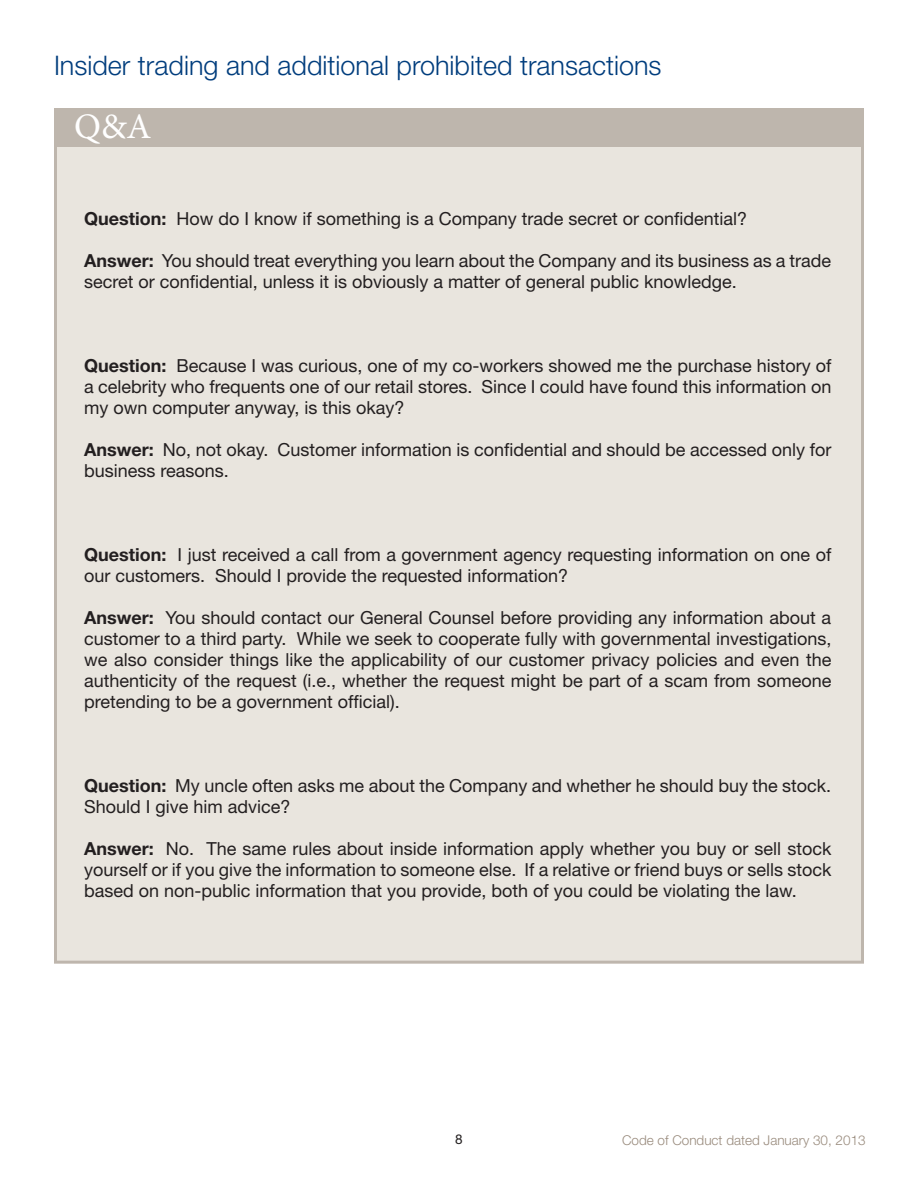
<style>
.page{position:relative;width:918px;height:1188px;background:#fff}
.page>*{position:absolute;margin:0;border:0;box-sizing:border-box;transform-origin:0 0}
.t1{font:36px "Minion Pro";color:#fff}
.t2{font:300 27px "Helvetica Neue";color:#013d7d}
.t3{font:18px/21px "Helvetica Neue";color:#231f20}
.t4{font:300 13.5px "Helvetica Neue";color:#998b7d}
.t5{font:13.5px "Helvetica Neue";color:#231f20}
.s1{font-weight:700}
</style>
<div class="page">
<div style="left:54px;top:108px;width:810px;height:856px;background:#e9e5de;border:3px solid #beb6ad"></div>
<div style="left:54px;top:108px;width:810px;height:38px;background:#beb6ad"></div>
<h2 class="t2" style="left:54px;top:49px;width:609px">Insider trading and additional prohibited transactions</h2>
<h1 class="t1" style="left:74px;top:102px;width:79px">Q&amp;A</h1>
<p class="t3" style="left:84px;top:207px;width:665px"><span class="s1">Question:</span> How do I know if something is a Company trade secret or confidential?</p>
<p class="t3" style="left:84px;top:249px;width:749px"><span class="s1">Answer:</span> You should treat everything you learn about the Company and its business as a trade secret or confidential, unless it is obviously a matter of general public knowledge.</p>
<p class="t3" style="left:84px;top:354px;width:749px;text-align:justify"><span class="s1">Question:</span> Because I was curious, one of my co-workers showed me the purchase history of a celebrity who frequents one of our retail stores. Since I could have found this information on my own computer anyway, is this okay?</p>
<p class="t3" style="left:84px;top:438px;width:749px"><span class="s1">Answer:</span> No, not okay. Customer information is confidential and should be accessed only for business reasons.</p>
<p class="t3" style="left:84px;top:543px;width:749px"><span class="s1">Question:</span> I just received a call from a government agency requesting information on one of our customers. Should I provide the requested information?</p>
<p class="t3" style="left:84px;top:606px;width:749px;text-align:justify"><span class="s1">Answer:</span> You should contact our General Counsel before providing any information about a customer to a third party. While we seek to cooperate fully with governmental investigations, we also consider things like the applicability of our customer privacy policies and even the authenticity of the request (i.e., whether the request might be part of a scam from someone pretending to be a government official).</p>
<p class="t3" style="left:84px;top:775px;width:749px"><span class="s1">Question:</span> My uncle often asks me about the Company and whether he should buy the stock.<br>Should I give him advice?</p>
<p class="t3" style="left:84px;top:838px;width:749px;text-align:justify"><span class="s1">Answer:</span> No. The same rules about inside information apply whether you buy or sell stock yourself or if you give the information to someone else. If a relative or friend buys or sells stock based on non-public information that you provide, both of you could be violating the law.</p>
<p class="t5" style="left:455px;top:1131px;width:9px">8</p>
<p class="t4" style="left:622px;top:1132px;width:245px">Code of Conduct dated January 30, 2013</p>
</div>
